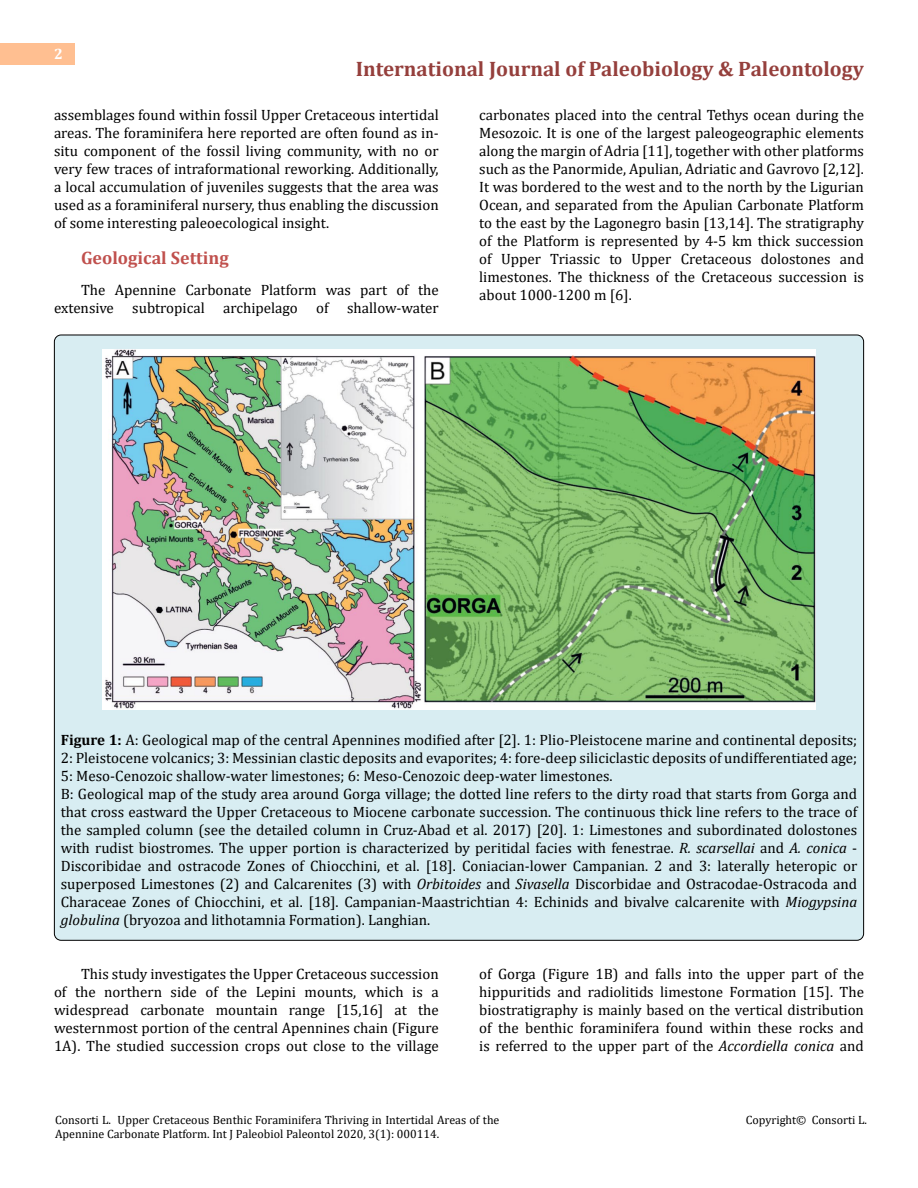
<style>
.page{position:relative;width:918px;height:1188px;background:#fff}
.page>*{position:absolute;margin:0;border:0;box-sizing:border-box;transform-origin:0 0}
.t1{font:700 21px "Cambria";color:#953f3c}
.t2{font:700 18px "Cambria";color:#c0504d}
.t3{font:15px/18px "Cambria";color:#000;text-align:justify}
.t4{font:700 15px "Cambria";color:#fff}
.t5{font:12px/14.4px "Cambria";color:#000}
.s1{font-weight:700}
.s2{font-style:italic}
</style>
<div class="page">
<div style="left:0;top:43px;width:75px;height:21px;background:#ffbf91"></div>
<div style="left:54px;top:335px;width:810px;height:605px;background:#d8edf2;border-radius:7px"></div>
<img style="left:103px;top:349px;width:712px;height:360px">
<p class="t4" style="left:54px;top:44px;width:10px">2</p>
<h1 class="t1" style="left:356px;top:54px;width:510px">International Journal of Paleobiology &amp; Paleontology</h1>
<p class="t3" style="left:54px;top:105px;width:386px">assemblages found within fossil Upper Cretaceous intertidal areas. The foraminifera here reported are often found as in&shy;situ component of the fossil living community, with no or very few traces of intraformational reworking. Additionally, a local accumulation of juveniles suggests that the area was used as a foraminiferal nursery, thus enabling the discussion of some interesting paleoecological insight.</p>
<p class="t2" style="left:81px;top:245px;width:149px">Geological Setting</p>
<p class="t3" style="left:54px;top:281px;width:386px;text-align:right">The Apennine Carbonate Platform was part of the extensive subtropical archipelago of shallow-water</p>
<p class="t3" style="left:479px;top:105px;width:386px">carbonates placed into the central Tethys ocean during the Mesozoic. It is one of the largest paleogeographic elements along the margin of Adria [11], together with other platforms such as the Panormide, Apulian, Adriatic and Gavrovo [2,12].<br>It was bordered to the west and to the north by the Ligurian Ocean, and separated from the Apulian Carbonate Platform to the east by the Lagonegro basin [13,14]. The stratigraphy of the Platform is represented by 4-5 km thick succession of Upper Triassic to Upper Cretaceous dolostones and limestones. The thickness of the Cretaceous succession is about 1000-1200 m [6].</p>
<p class="t3" style="left:61px;top:731px;width:798px;text-align:left"><span class="s1">Figure 1:</span> A: Geological map of the central Apennines modified after [2]. 1: Plio-Pleistocene marine and continental deposits; 2: Pleistocene volcanics; 3: Messinian clastic deposits and evaporites; 4: fore-deep siliciclastic deposits of undifferentiated age; 5: Meso-Cenozoic shallow-water limestones; 6: Meso-Cenozoic deep-water limestones.<br>B: Geological map of the study area around Gorga village; the dotted line refers to the dirty road that starts from Gorga and that cross eastward the Upper Cretaceous to Miocene carbonate succession. The continuous thick line refers to the trace of the sampled column (see the detailed column in Cruz-Abad et al. 2017) [20]. 1: Limestones and subordinated dolostones with rudist biostromes. The upper portion is characterized by peritidal facies with fenestrae. <span class="s2">R. scarsellai</span> and <span class="s2">A. conica</span> - Discoribidae and ostracode Zones of Chiocchini, et al. [18]. Coniacian-lower Campanian. 2 and 3: laterally heteropic or superposed Limestones (2) and Calcarenites (3) with <span class="s2">Orbitoides</span> and <span class="s2">Sivasella</span> Discorbidae and Ostracodae-Ostracoda and Characeae Zones of Chiocchini, et al. [18]. Campanian-Maastrichtian 4: Echinids and bivalve calcarenite with <span class="s2">Miogypsina globulina</span> (bryozoa and lithotamnia Formation). Langhian.</p>
<p class="t3" style="left:54px;top:965px;width:386px;text-indent:27px">This study investigates the Upper Cretaceous succession of the northern side of the Lepini mounts, which is a widespread carbonate mountain range [15,16] at the westernmost portion of the central Apennines chain (Figure 1A). The studied succession crops out close to the village</p>
<p class="t3" style="left:479px;top:965px;width:386px">of Gorga (Figure 1B) and falls into the upper part of the hippuritids and radiolitids limestone Formation [15]. The biostratigraphy is mainly based on the vertical distribution of the benthic foraminifera found within these rocks and is referred to the upper part of the <span class="s2">Accordiella conica</span> and</p>
<p class="t5" style="left:55px;top:1112px;width:446px">Consorti L. Upper Cretaceous Benthic Foraminifera Thriving in Intertidal Areas of the<br>Apennine Carbonate Platform. Int J Paleobiol Paleontol 2020, 3(1): 000114.</p>
<p class="t5" style="left:746px;top:1112px;width:123px">Copyright© Consorti L.</p>
</div>
